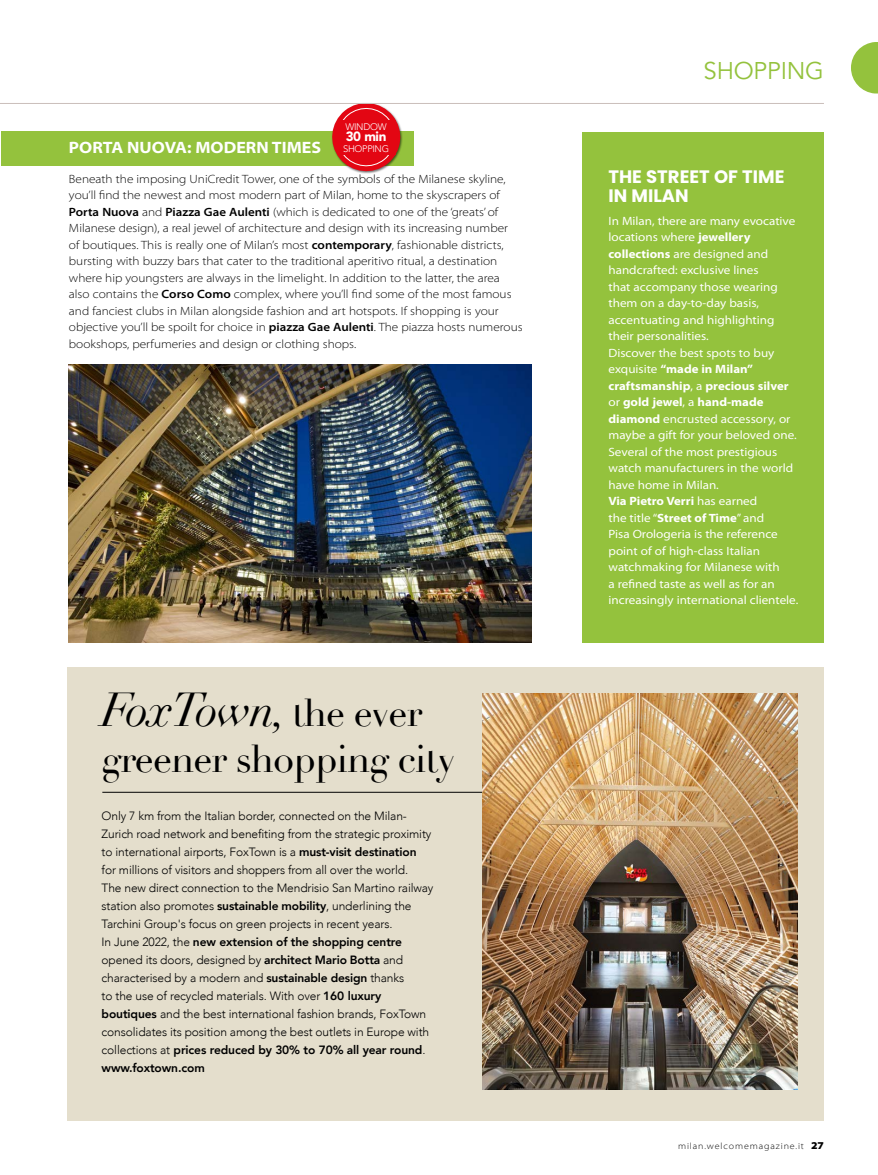
<style>
.page{position:relative;width:878px;height:1175px;background:#fff}
.page>*{position:absolute;margin:0;border:0;box-sizing:border-box;transform-origin:0 0}
.t1{font:italic 46.5px "Didot";letter-spacing:-.04em;color:#000}
.t2{font:38.1px "Didot";letter-spacing:-.025em;color:#000}
.t3{font:24px "Avenir LT Std";letter-spacing:-.01em;color:#94c23d}
.t4{font:700 18px/19.5px "Poppins";color:#fff}
.t5{font:700 semi-expanded 16.5px "Myriad Pro";color:#fff}
.t6{font:900 13.35px "Avenir LT Std";color:#fff}
.t7{font:300 semi-expanded 12px/16.5px "Myriad Pro";color:#000}
.t8{font:300 12px/18px "Avenir";letter-spacing:-.01em;color:#000}
.t9{font:semi-expanded 12px/16.5px "Myriad Pro";color:#fff}
.t10{font:300 9.45px "Avenir LT Std";letter-spacing:-.03em;color:#fff}
.t11{font:300 semi-expanded 9px "Myriad Pro";letter-spacing:.1em;color:#000}
.s1{font-weight:600}
.s2{font-style:normal;font-size:38.1px}
.s3{font-weight:800}
.s4{font-weight:700}
.s5{font-weight:900;font-size:10.5px}
</style>
<div class="page">
<div style="left:582px;top:132px;width:241px;height:510px;background:#94c23d"></div>
<img style="left:68px;top:364px;width:463px;height:278px">
<div style="left:1px;top:131px;width:412px;height:34px;background:#94c23d"></div>
<svg style="left:328px;top:104px;width:76px;height:70px"></svg>
<div style="left:337px;top:120px;width:58px;height:34px;background:#e30613"></div>
<svg style="left:851px;top:42px;width:27px;height:51px"></svg>
<hr style="left:0;top:103px;width:824px;height:1px;background:#cabeba">
<div style="left:67px;top:667px;width:756px;height:453px;background:#e4decc"></div>
<hr style="left:102px;top:792px;width:695px;height:1px;background:#000">
<img style="left:482px;top:693px;width:315px;height:396px">
<p class="t10" style="left:345px;top:121px;width:43px">WINDOW</p>
<p class="t6" style="left:346px;top:129px;width:42px">30 min</p>
<p class="t10" style="left:343px;top:143px;width:47px">SHOPPING</p>
<h3 class="t5" style="left:69px;top:139px;width:254px">PORTA NUOVA: MODERN TIMES</h3>
<p class="t7" style="left:69px;top:171px;width:455px">Beneath the imposing UniCredit Tower, one of the symbols of the Milanese skyline, you’ll find the newest and most modern part of Milan, home to the skyscrapers of <span class="s1">Porta Nuova</span> and <span class="s1">Piazza Gae Aulenti</span> (which is dedicated to one of the ‘greats’ of Milanese design), a real jewel of architecture and design with its increasing number<br>of boutiques. This is really one of Milan’s most <span class="s1">contemporary</span>, fashionable districts, bursting with buzzy bars that cater to the traditional aperitivo ritual, a destination where hip youngsters are always in the limelight. In addition to the latter, the area also contains the <span class="s1">Corso Como</span> complex, where you’ll find some of the most famous and fanciest clubs in Milan alongside fashion and art hotspots. If shopping is your objective you’ll be spoilt for choice in <span class="s1">piazza Gae Aulenti</span>. The piazza hosts numerous bookshops, perfumeries and design or clothing shops.</p>
<h1 class="t1" style="left:102px;top:681px;width:322px">FoxTown, <span class="s2">the ever</span></h1>
<h2 class="t2" style="left:102px;top:735px;width:355px">greener shopping city</h2>
<p class="t8" style="left:102px;top:806px;width:333px">Only 7 km from the Italian border, connected on the Milan-Zurich road network and benefiting from the strategic proximity to international airports, FoxTown is a <span class="s3">must-visit destination </span>for millions of visitors and shoppers from all over the world.<br>The new direct connection to the Mendrisio San Martino railway station also promotes <span class="s3">sustainable mobility</span>, underlining the Tarchini Group's focus on green projects in recent years.<br>In June 2022, the <span class="s3">new extension of the shopping centre </span>opened its doors, designed by <span class="s3">architect Mario Botta</span> and characterised by a modern and <span class="s3">sustainable design</span> thanks<br>to the use of recycled materials. With over <span class="s3">160 luxury boutiques</span> and the best international fashion brands, FoxTown consolidates its position among the best outlets in Europe with collections at <span class="s3">prices reduced by 30% to 70% all year round</span>. <span class="s3">www.foxtown.com</span></p>
<h3 class="t3" style="left:703px;top:57px;width:122px">SHOPPING</h3>
<h3 class="t4" style="left:608px;top:167px;width:177px">THE STREET OF TIME<br>IN MILAN</h3>
<p class="t9" style="left:608px;top:212px;width:191px">In Milan, there are many evocative locations where <span class="s4">jewellery collections</span> are designed and handcrafted: exclusive lines<br>that accompany those wearing them on a day-to-day basis, accentuating and highlighting their personalities.<br>Discover the best spots to buy exquisite <span class="s4">“made in Milan” craftsmanship</span>, a <span class="s4">precious silver </span>or <span class="s4">gold jewel</span>, a <span class="s4">hand-made diamond</span> encrusted accessory, or maybe a gift for your beloved one.<br>Several of the most prestigious watch manufacturers in the world have home in Milan.<br><span class="s4">Via Pietro Verri</span> has earned<br>the title “<span class="s4">Street of Time</span>” and<br>Pisa Orologeria is the reference point of of high-class Italian watchmaking for Milanese with<br>a refined taste as well as for an increasingly international clientele.</p>
<p class="t11" style="left:678px;top:1140px;width:147px">milan.welcomemagazine.it <span class="s5">27</span></p>
</div>
